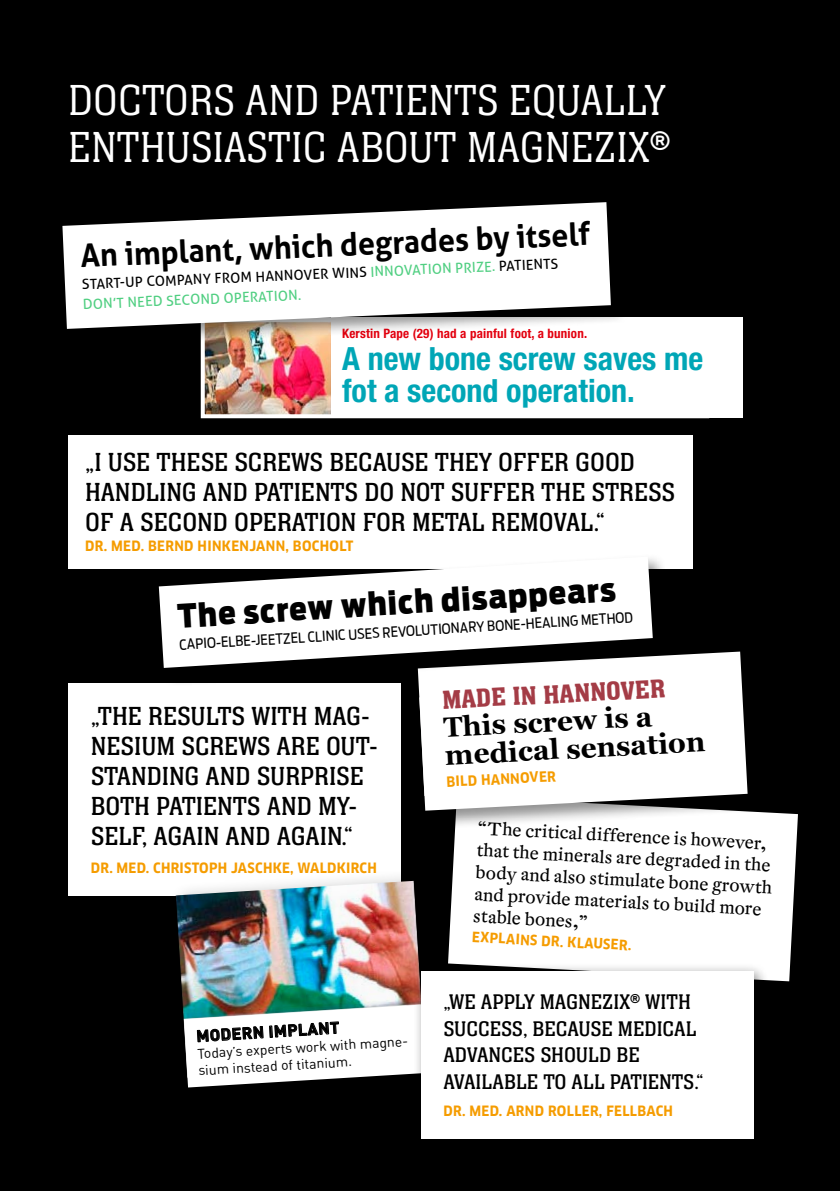
<style>
.page{position:relative;width:840px;height:1191px;background:#fff}
.page>*{position:absolute;margin:0;border:0;box-sizing:border-box;transform-origin:0 0}
.t1{font:300 45px/46.4px "Neue Aachen Pro";letter-spacing:.005em;color:#fff}
.t2{font:700 condensed 32px/32px "Helvetica Neue LT Std";color:#00a6b6}
.t3{font:700 32px "Aller";color:#000;scale:.95 1}
.t4{font:900 32px "Antenna Cond";color:#000}
.t5{font:700 28px/28px "Georgia";color:#000}
.t6{font:27.2px/30px "Neue Aachen Pro";color:#000}
.t7{font:500 27.2px "Neue Aachen Pro";color:#a43c46}
.t8{font:22px/26.4px "Neue Aachen Pro";color:#000}
.t9{font:18px/22px "DTL Fleischmann ST";color:#000}
.t10{font:700 16px "DIN Pro";color:#000}
.t11{font:700 14px "Clan Pro Narr";letter-spacing:.025em;color:#f59c00}
.t12{font:14px/19.4px "Aller";color:#51cf82}
.t13{font:14px "Antenna Cond";color:#000}
.t14{font:14px/17px "DIN Pro";color:#000}
.t15{font:700 condensed 13px "Helvetica Neue LT Std";letter-spacing:.015em;color:#e3000f}
.s1{color:#000}
</style>
<div class="page">
<div style="left:0;top:0;width:839px;height:1191px;background:#000"></div>
<img style="left:206px;top:348px;width:124px;height:65px">
<div style="left:68px;top:435px;width:624px;height:133px;background:#fff"></div>
<div style="left:68px;top:683px;width:332px;height:212px;background:#fff"></div>
<div style="left:168px;top:867px;width:276px;height:224px;background:#000;opacity:.2"></div>
<img style="left:173px;top:880px;width:260px;height:211px">
<div style="left:330px;top:317px;width:412px;height:101px;background:#fff"></div>
<div style="left:60px;top:200px;width:569px;height:148px;background:#000;opacity:.43"></div>
<svg style="left:62px;top:202px;width:548px;height:127px;background:#dadada"></svg>
<div style="left:439px;top:788px;width:374px;height:209px;background:#000"></div>
<div style="left:448px;top:812px;width:349px;height:169px;background:#fff"></div>
<div style="left:415px;top:649px;width:351px;height:181px;background:#000;opacity:.43"></div>
<svg style="left:417px;top:651px;width:330px;height:159px;background:#eee"></svg>
<div style="left:175px;top:996px;width:266px;height:107px;background:#000;opacity:.5"></div>
<svg style="left:184px;top:1004px;width:228px;height:83px;background:#ccd2d1"></svg>
<div style="left:412px;top:963px;width:357px;height:192px;background:#000;opacity:.5"></div>
<div style="left:420px;top:971px;width:333px;height:168px;background:#fff"></div>
<div style="left:156px;top:554px;width:515px;height:133px;background:#000;opacity:.43"></div>
<svg style="left:159px;top:556px;width:493px;height:112px;fill:#fff"></svg>
<h1 class="t1" style="left:68px;top:77px;width:603px">DOCTORS AND PATIENTS EQUALLY<br>ENTHUSIASTIC ABOUT MAGNEZIX®</h1>
<p class="t3" style="left:80px;top:234px;width:538px;rotate:-2deg">An implant, which degrades by itself</p>
<p class="t12" style="left:81px;top:276px;width:478px;rotate:-3deg"><span class="s1">START-UP COMPANY FROM HANNOVER WINS</span> INNOVATION PRIZE. <span class="s1">PATIENTS<br></span>DON’T NEED SECOND OPERATION.</p>
<p class="t15" style="left:342px;top:326px;width:246px">Kerstin Pape (29) had a painful foot, a bunion.</p>
<p class="t2" style="left:342px;top:342px;width:362px">A new bone screw saves me fot a second operation.</p>
<p class="t6" style="left:85px;top:447px;width:591px">„I USE THESE SCREWS BECAUSE THEY OFFER GOOD<br>HANDLING AND PATIENTS DO NOT SUFFER THE STRESS<br>OF A SECOND OPERATION FOR METAL REMOVAL.“</p>
<p class="t11" style="left:85px;top:538px;width:270px">DR. MED. BERND HINKENJANN, BOCHOLT</p>
<p class="t4" style="left:176px;top:599px;width:440px;rotate:-4deg">The screw which disappears</p>
<p class="t13" style="left:179px;top:638px;width:455px;rotate:-4deg">CAPIO-ELBE-JEETZEL CLINIC USES REVOLUTIONARY BONE-HEALING METHOD</p>
<p class="t6" style="left:91px;top:701px;width:288px">„THE RESULTS WITH MAG-<br>NESIUM SCREWS ARE OUT-<br>STANDING AND SURPRISE<br>BOTH PATIENTS AND MY-<br>SELF, AGAIN AND AGAIN.“</p>
<p class="t11" style="left:91px;top:859px;width:287px">DR. MED. CHRISTOPH JASCHKE, WALDKIRCH</p>
<p class="t10" style="left:195px;top:1026px;width:144px;rotate:-4deg">MODERN IMPLANT</p>
<p class="t14" style="left:197px;top:1043px;width:214px;rotate:-3deg">Today’s experts work with magne&shy;sium instead of titanium.</p>
<p class="t7" style="left:441px;top:685px;width:225px;rotate:-3deg">MADE IN HANNOVER</p>
<p class="t5" style="left:442px;top:711px;width:262px;rotate:-3deg">This screw is a medical sensation</p>
<p class="t11" style="left:446px;top:773px;width:111px;rotate:-3deg">BILD HANNOVER</p>
<p class="t9" style="left:478px;top:816px;width:298px;rotate:3deg">“The critical difference is however, that the minerals are degraded in the body and also stimulate bone growth and provide materials to build more stable bones,”</p>
<p class="t11" style="left:472px;top:928px;width:161px;rotate:3deg">EXPLAINS DR. KLAUSER.</p>
<p class="t8" style="left:443px;top:989px;width:261px">„WE APPLY MAGNEZIX® WITH<br>SUCCESS, BECAUSE MEDICAL<br>ADVANCES SHOULD BE<br>AVAILABLE TO ALL PATIENTS.“</p>
<p class="t11" style="left:443px;top:1103px;width:231px">DR. MED. ARND ROLLER, FELLBACH</p>
</div>
